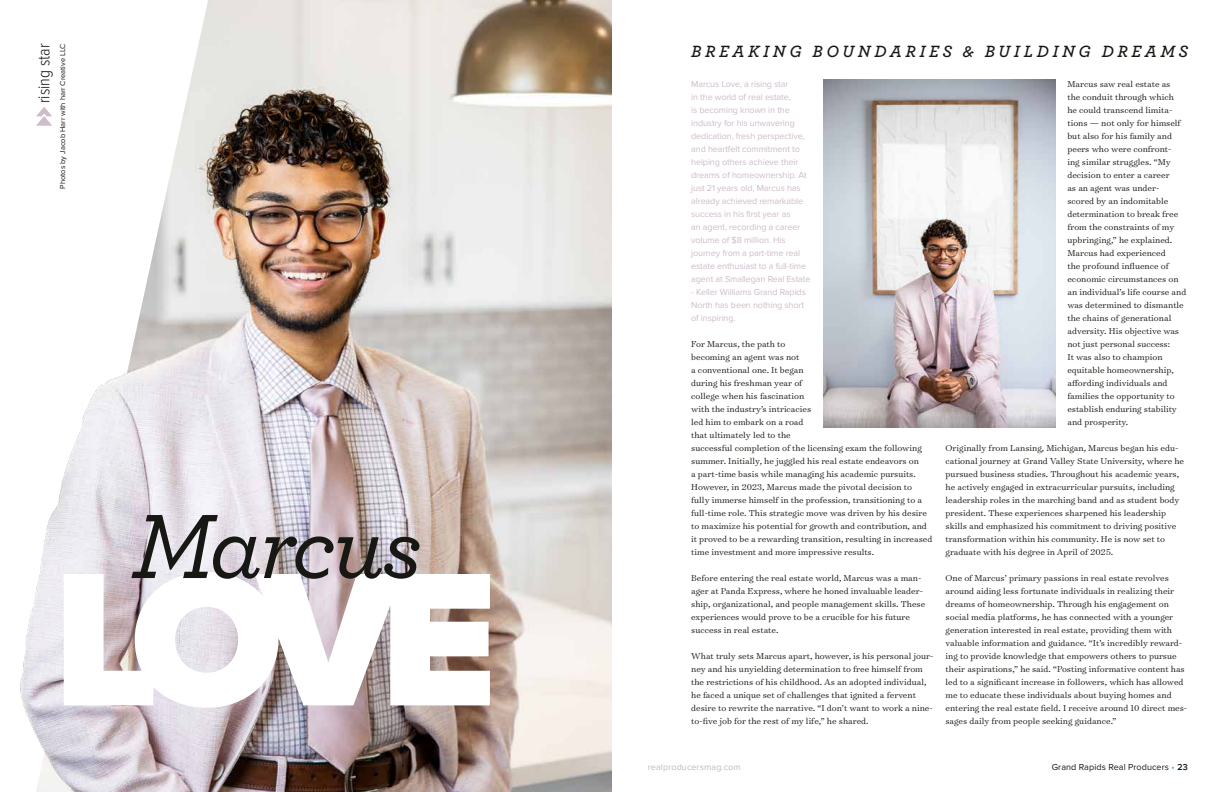
<style>
.page{position:relative;width:1224px;height:792px;background:#fff}
.page>*{position:absolute;margin:0;border:0;box-sizing:border-box;transform-origin:0 0}
.t1{font:italic 500 95.8px "Archer Pro";letter-spacing:-.035em;color:#171713}
.t2{font:italic 600 17.1px "Archer Pro";letter-spacing:.215em;color:#171713}
.t3{font:300 17px "Proxima Nova Cond";color:#171713}
.t4{font:300 9.8px/13px "Surveyor Text";color:#171713}
.t5{font:9px/13px "Proxima Nova";letter-spacing:-.01em;color:#cebccb}
.t6{font:9px "Proxima Nova";letter-spacing:.01em;color:#171713}
.t7{font:9px "Proxima Nova";letter-spacing:.01em;color:#bbbcbc}
.t8{font:7.5px "Proxima Nova";color:#171713}
.s1{color:#31a5d9}
.s2{font-weight:600}
</style>
<div class="page">
<img style="left:138px;top:0;width:474px;height:792px">
<img style="left:20px;top:323px;width:120px;height:469px">
<svg style="left:36px;top:107px;width:16px;height:19px"></svg>
<img style="left:823px;top:80px;width:232px;height:347px">
<svg style="left:64px;top:572px;width:426px;height:136px"></svg>
<h3 class="t3" style="left:36px;top:103px;width:61px;rotate:-90deg">rising star</h3>
<p class="t8" style="left:58px;top:189px;width:146px;rotate:-90deg">Photos by Jacob Harr with harr Creative LLC</p>
<h2 class="t2" style="left:691px;top:39px;width:498px">BREAKING BOUNDARIES &amp; BUILDING DREAMS</h2>
<p class="t5" style="left:691px;top:77px;width:121px">Marcus Love, a rising star<br>in the world of real estate,<br>is becoming known in the industry for his unwavering dedication, fresh perspective, and heartfelt commitment to helping others achieve their dreams of homeownership. At just 21 years old, Marcus has already achieved remarkable success in his first year as<br>an agent, recording a career volume of $8 million. His journey from a part-time real estate enthusiast to a full-time agent at Smallegan Real Estate</p>
<p class="t5" style="left:691px;top:285px;width:116px">- Keller Williams Grand Rapids<br>North has been nothing short of inspiring.</p>
<p class="t4" style="left:691px;top:337px;width:243px">For Marcus, the path to<br>becoming an agent was not<br>a conventional one. It began<br>during his freshman year of<br>college when his fascination<br>with the industry’s intricacies<br>led him to embark on a road<br>that ultimately led to the<br>successful completion of the licensing exam the following summer. Initially, he juggled his real estate endeavors on<br>a part-time basis while managing his academic pursuits.<br>However, in 2023, Marcus made the pivotal decision to fully immerse himself in the profession, transitioning to a full-time role. This strategic move was driven by his desire to maximize his potential for growth and contribution, and it proved to be a rewarding transition, resulting in increased time investment and more impressive results.</p>
<p class="t4" style="left:691px;top:571px;width:236px">Before entering the real estate world, Marcus was a man&shy;ager at Panda Express, where he honed invaluable leader&shy;ship, organizational, and people management skills. These experiences would prove to be a crucible for his future success in real estate.</p>
<p class="t4" style="left:691px;top:649px;width:244px">What truly sets Marcus apart, however, is his personal jour&shy;ney and his unyielding determination to free himself from the restrictions of his childhood. As an adopted individual, he faced a unique set of challenges that ignited a fervent desire to rewrite the narrative. “I don’t want to work a nine&shy;to-five job for the rest of my life,” he shared.</p>
<p class="t4" style="left:1067px;top:77px;width:120px">Marcus saw real estate as<br>the conduit through which<br>he could transcend limita&shy;tions — not only for himself but also for his family and peers who were confront-<br>ing similar struggles. “My decision to enter a career<br>as an agent was under&shy;scored by an indomitable determination to break free from the constraints of my upbringing,” he explained.<br>Marcus had experienced<br>the profound influence of economic circumstances on an individual’s life course and was determined to dismantle the chains of generational adversity. His objective was not just personal success:<br>It was also to champion equitable homeownership, affording individuals and families the opportunity to establish enduring stability and prosperity.</p>
<p class="t4" style="left:946px;top:441px;width:240px">Originally from Lansing, Michigan, Marcus began his edu&shy;cational journey at Grand Valley State University, where he pursued business studies. Throughout his academic years, he actively engaged in extracurricular pursuits, including leadership roles in the marching band and as student body president. These experiences sharpened his leadership skills and emphasized his commitment to driving positive transformation within his community. He is now set to graduate with his degree in April of 2025.</p>
<p class="t4" style="left:946px;top:571px;width:243px">One of Marcus’ primary passions in real estate revolves around aiding less fortunate individuals in realizing their dreams of homeownership. Through his engagement on social media platforms, he has connected with a younger generation interested in real estate, providing them with valuable information and guidance. “It’s incredibly reward&shy;ing to provide knowledge that empowers others to pursue their aspirations,” he said. “Posting informative content has led to a significant increase in followers, which has allowed me to educate these individuals about buying homes and entering the real estate field. I receive around 10 direct mes&shy;sages daily from people seeking guidance.”</p>
<h1 class="t1" style="left:131px;top:476px;width:292px">Marcus</h1>
<p class="t7" style="left:648px;top:762px;width:94px">realproducersmag.com</p>
<p class="t6" style="left:1052px;top:762px;width:138px">Grand Rapids Real Producers <span class="s1">•</span> <span class="s2">23</span></p>
</div>
